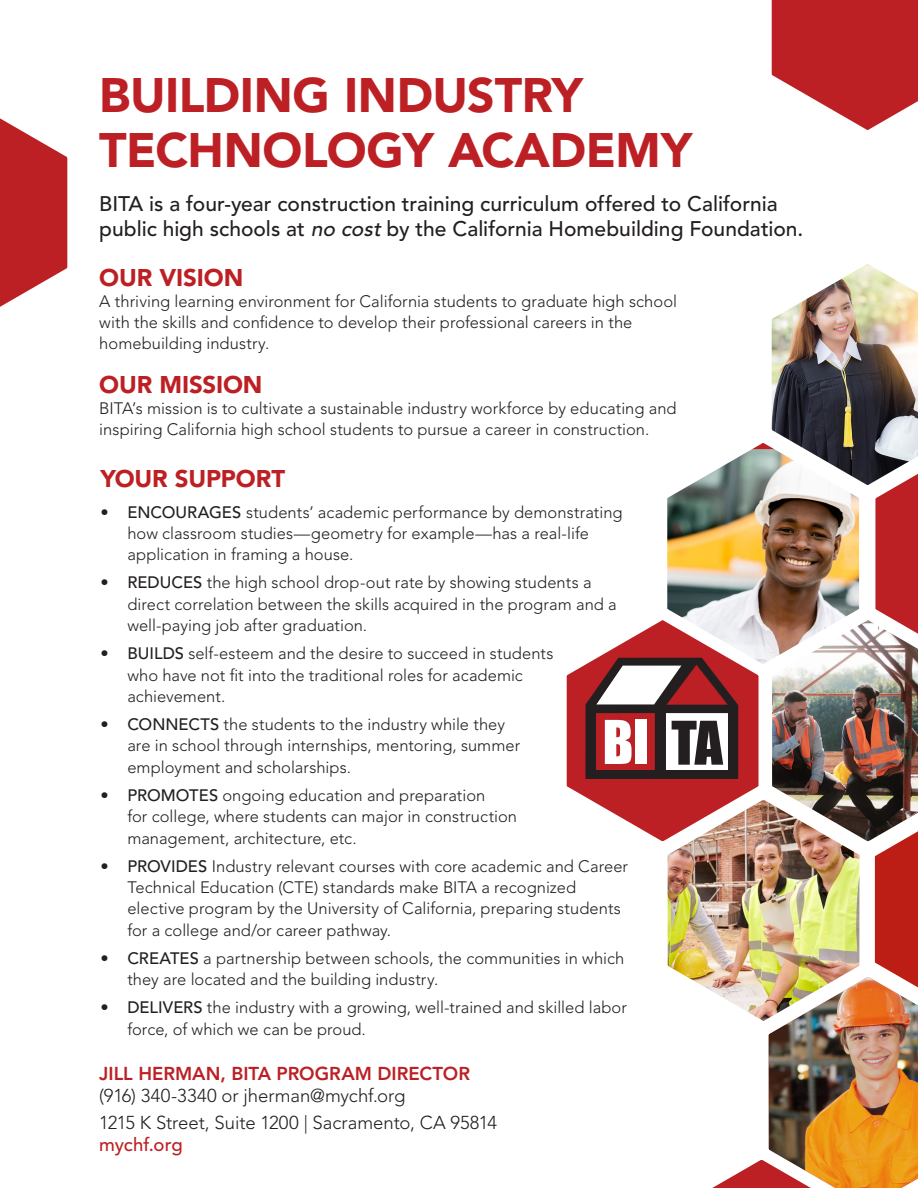
<style>
.page{position:relative;width:918px;height:1188px;background:#fff}
.page>*{position:absolute;margin:0;border:0;box-sizing:border-box;transform-origin:0 0}
.t1{font:900 48px/55.5px "Avenir LT Std";letter-spacing:-.01em;color:#bc2024}
.t2{font:900 24px "Avenir LT Std";letter-spacing:-.005em;color:#bc2024}
.t3{font:500 21px/25.2px "Avenir LT Std";color:#231f20}
.t4{font:300 18.6px/26.7px "Avenir LT Std";letter-spacing:-.005em;color:#231f20}
.t5{font:800 18.6px "Avenir LT Std";color:#bc2024}
.t6{font:500 18.6px "Avenir LT Std";letter-spacing:-.005em;color:#bc2024}
.t7{font:300 16.5px/21.3px "Avenir LT Std";color:#231f20}
.s1{font-style:italic}
.s2{font-weight:500}
</style>
<div class="page">
<svg style="left:566px;top:665px;width:19px;height:132px;background:#c3393d"></svg>
<svg style="left:0;top:118px;width:68px;height:189px"></svg>
<img style="left:585px;top:264px;width:333px;height:924px">
<div style="left:636px;top:720px;width:11px;height:44px;background:#fff"></div>
<svg style="left:771px;top:0;width:147px;height:130px"></svg>
<h1 class="t1" style="left:99px;top:67px;width:594px">BUILDING INDUSTRY<br>TECHNOLOGY ACADEMY</h1>
<p class="t3" style="left:99px;top:191px;width:706px">BITA is a four-year construction training curriculum offered to California public high schools at <span class="s1">no cost</span> by the California Homebuilding Foundation.</p>
<h2 class="t2" style="left:99px;top:263px;width:146px">OUR VISION</h2>
<p class="t7" style="left:99px;top:291px;width:579px">A thriving learning environment for California students to graduate high school with the skills and confidence to develop their professional careers in the homebuilding industry.</p>
<h2 class="t2" style="left:99px;top:370px;width:165px">OUR MISSION</h2>
<p class="t7" style="left:99px;top:398px;width:579px">BITA’s mission is to cultivate a sustainable industry workforce by educating and inspiring California high school students to pursue a career in construction.</p>
<h2 class="t2" style="left:100px;top:464px;width:186px">YOUR SUPPORT</h2>
<p class="t7" style="left:127px;top:501px;width:497px;text-indent:-27px"><span class="s2">• ENCOURAGES</span> students’ academic performance by demonstrating how classroom studies—geometry for example—has a real-life application in framing a house.</p>
<p class="t7" style="left:127px;top:572px;width:491px;text-indent:-27px"><span class="s2">• REDUCES</span> the high school drop-out rate by showing students a direct correlation between the skills acquired in the program and a well-paying job after graduation.</p>
<p class="t7" style="left:127px;top:643px;width:428px;text-indent:-27px"><span class="s2">• BUILDS</span> self-esteem and the desire to succeed in students who have not fit into the traditional roles for academic achievement.</p>
<p class="t7" style="left:127px;top:714px;width:394px;text-indent:-27px"><span class="s2">• CONNECTS</span> the students to the industry while they are in school through internships, mentoring, summer employment and scholarships.</p>
<p class="t7" style="left:127px;top:785px;width:391px;text-indent:-27px"><span class="s2">• PROMOTES</span> ongoing education and preparation<br>for college, where students can major in construction management, architecture, etc.</p>
<p class="t7" style="left:127px;top:855px;width:502px;text-indent:-27px"><span class="s2">• PROVIDES</span> Industry relevant courses with core academic and Career Technical Education (CTE) standards make BITA a recognized elective program by the University of California, preparing students for a college and/or career pathway.</p>
<p class="t7" style="left:127px;top:948px;width:499px;text-indent:-27px"><span class="s2">• CREATES</span> a partnership between schools, the communities in which they are located and the building industry.</p>
<p class="t7" style="left:127px;top:997px;width:501px;text-indent:-27px"><span class="s2">• DELIVERS</span> the industry with a growing, well-trained and skilled labor force, of which we can be proud.</p>
<p class="t5" style="left:99px;top:1063px;width:372px">JILL HERMAN, BITA PROGRAM DIRECTOR</p>
<p class="t4" style="left:99px;top:1083px;width:399px">(916) 340-3340 or jherman@mychf.org<br>1215 K Street, Suite 1200 | Sacramento, CA 95814</p>
<p class="t6" style="left:99px;top:1134px;width:85px">mychf.org</p>
</div>
